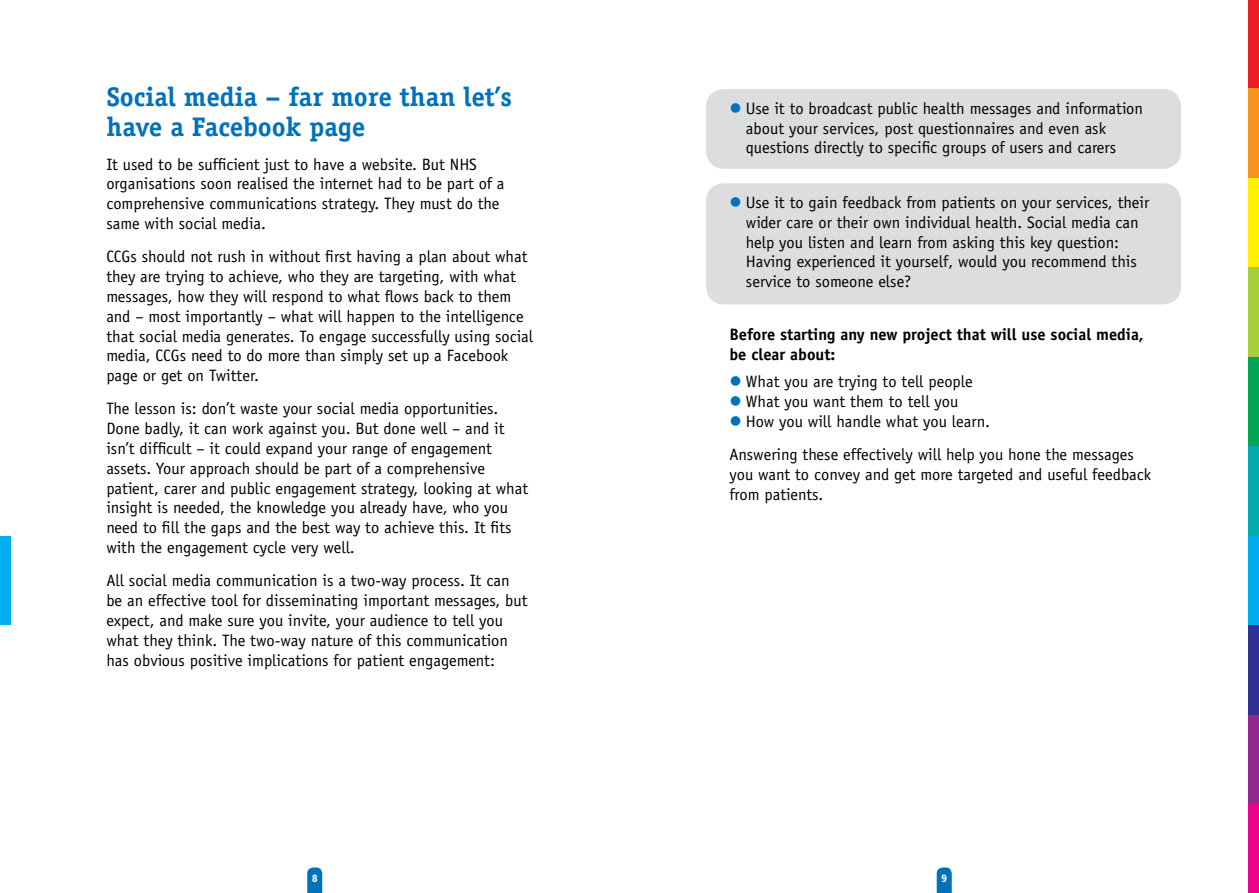
<style>
.page{position:relative;width:1259px;height:893px;background:#fff}
.page>*{position:absolute;margin:0;border:0;box-sizing:border-box;transform-origin:0 0}
.t1{font:700 27px/30px "Officina Serif";color:#0072bc}
.t2{font:16.5px/19.8px "Officina Sans Std";color:#000}
.t3{font:700 16.5px/19.8px "Officina Sans Std";color:#000}
.t4{font:900 condensed 10.5px "Frutiger";color:#fff}
.s1{color:#0072bc}
</style>
<div class="page">
<svg style="left:307px;top:867px;width:15px;height:26px"></svg>
<svg style="left:936px;top:867px;width:15px;height:26px"></svg>
<div style="left:1248px;top:0;width:11px;height:88px;background:#ed1d24"></div>
<div style="left:1248px;top:88px;width:11px;height:90px;background:#f7941e"></div>
<div style="left:1248px;top:178px;width:11px;height:89px;background:#fff200"></div>
<div style="left:1248px;top:267px;width:11px;height:90px;background:#a9cf38"></div>
<div style="left:1248px;top:357px;width:11px;height:89px;background:#00a651"></div>
<div style="left:1248px;top:446px;width:11px;height:90px;background:#00aaad"></div>
<div style="left:1248px;top:536px;width:11px;height:90px;background:#00aeef"></div>
<div style="left:1248px;top:626px;width:11px;height:89px;background:#2e3092"></div>
<div style="left:1248px;top:715px;width:11px;height:90px;background:#92278f"></div>
<div style="left:1248px;top:805px;width:11px;height:88px;background:#ec008c"></div>
<div style="left:0;top:536px;width:10px;height:90px;background:#00aeef"></div>
<div style="left:706px;top:89px;width:475px;height:80px;background:#dcddde;border-radius:18px"></div>
<div style="left:706px;top:183px;width:475px;height:121px;background:#dcddde;border-radius:18px"></div>
<h1 class="t1" style="left:106px;top:82px;width:407px">Social media – far more than let’s have a Facebook page</h1>
<p class="t2" style="left:106px;top:154px;width:399px">It used to be sufficient just to have a website. But NHS organisations soon realised the internet had to be part of a comprehensive communications strategy. They must do the same with social media.</p>
<p class="t2" style="left:106px;top:247px;width:428px">CCGs should not rush in without first having a plan about what they are trying to achieve, who they are targeting, with what messages, how they will respond to what flows back to them and – most importantly – what will happen to the intelligence that social media generates. To engage successfully using social media, CCGs need to do more than simply set up a Facebook page or get on Twitter.</p>
<p class="t2" style="left:106px;top:399px;width:423px">The lesson is: don’t waste your social media opportunities.<br>Done badly, it can work against you. But done well – and it isn’t difficult – it could expand your range of engagement assets. Your approach should be part of a comprehensive patient, carer and public engagement strategy, looking at what insight is needed, the knowledge you already have, who you need to fill the gaps and the best way to achieve this. It fits with the engagement cycle very well.</p>
<p class="t2" style="left:106px;top:571px;width:423px">All social media communication is a two-way process. It can be an effective tool for disseminating important messages, but expect, and make sure you invite, your audience to tell you what they think. The two-way nature of this communication has obvious positive implications for patient engagement:</p>
<p class="t2" style="left:746px;top:98px;width:399px;text-indent:-16px"><span class="s1">●</span> Use it to broadcast public health messages and information about your services, post questionnaires and even ask questions directly to specific groups of users and carers</p>
<p class="t2" style="left:746px;top:192px;width:405px;text-indent:-16px"><span class="s1">●</span> Use it to gain feedback from patients on your services, their wider care or their own individual health. Social media can help you listen and learn from asking this key question:<br>Having experienced it yourself, would you recommend this service to someone else?</p>
<p class="t3" style="left:729px;top:324px;width:416px">Before starting any new project that will use social media, be clear about:</p>
<p class="t2" style="left:729px;top:372px;width:245px"><span class="s1">●</span> What you are trying to tell people</p>
<p class="t2" style="left:729px;top:391px;width:230px"><span class="s1">●</span> What you want them to tell you</p>
<p class="t2" style="left:729px;top:404px;width:406px;line-height:33.3px"><span class="s1">●</span> How you will handle what you learn.<br>Answering these effectively will help you hone the messages</p>
<p class="t2" style="left:729px;top:464px;width:423px">you want to convey and get more targeted and useful feedback from patients.</p>
<p class="t4" style="left:312px;top:872px;width:7px">8</p>
<p class="t4" style="left:941px;top:872px;width:7px">9</p>
</div>
